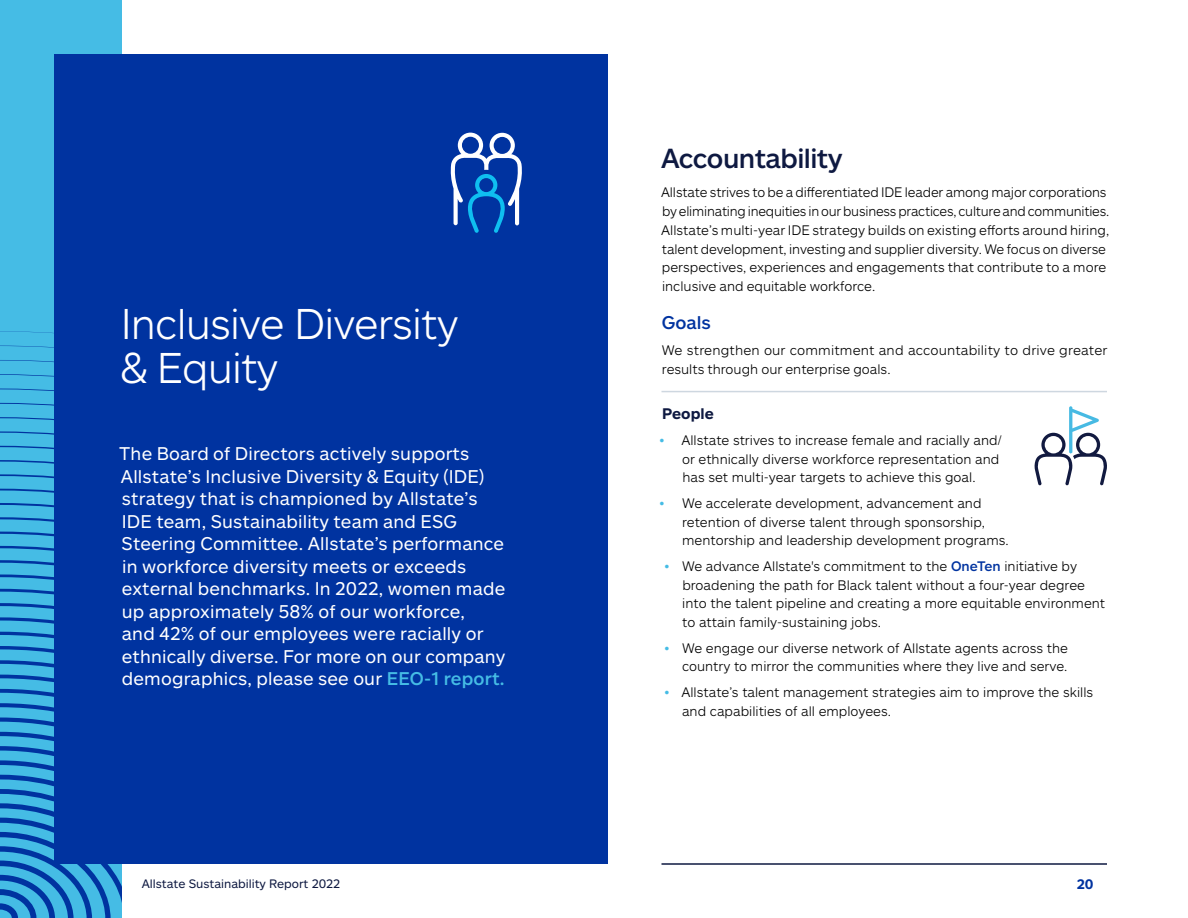
<style>
.page{position:relative;width:1188px;height:918px;background:#fff}
.page>*{position:absolute;margin:0;border:0;box-sizing:border-box;transform-origin:0 0}
.t1{font:300 42.15px/44.2px "Allstate Sans";letter-spacing:-.02em;color:#fff}
.t2{font:500 27px "Allstate Sans";letter-spacing:-.02em;color:#0e1941}
.t3{font:18px/22.5px "Allstate Sans";letter-spacing:.01em;color:#fff}
.t4{font:500 18px "Allstate Sans";color:#0033a0}
.t5{font:700 15px "Allstate Sans";color:#0e1941}
.t6{font:300 13.5px/18.8px "Allstate Sans";color:#000}
.t7{font:700 13.5px "Allstate Sans";color:#0033a0}
.t8{font:12px "Allstate Sans";color:#0e1941}
.s1{font-weight:500;color:#45bce5}
.s2{font-weight:400;color:#45bce5}
.s3{font-weight:500;color:#0033a0}
</style>
<div class="page">
<div style="left:0;top:0;width:122px;height:918px;background:#45bce5"></div>
<svg style="left:0;top:574px;width:122px;height:344px"></svg>
<div style="left:54px;top:54px;width:554px;height:810px;background:#0033a0"></div>
<hr style="left:662px;top:863px;width:445px;height:2px;background:#0e1941">
<hr style="left:662px;top:391px;width:445px;height:1px;background:#ced7e0">
<svg style="left:1035px;top:406px;width:72px;height:79px"></svg>
<svg style="left:450px;top:133px;width:72px;height:100px"></svg>
<h1 class="t1" style="left:120px;top:300px;width:340px">Inclusive Diversity &amp; Equity</h1>
<p class="t3" style="left:119px;top:442px;width:388px">The Board of Directors actively supports Allstate’s Inclusive Diversity &amp; Equity (IDE) strategy that is championed by Allstate’s IDE team, Sustainability team and ESG Steering Committee. Allstate’s performance in workforce diversity meets or exceeds external benchmarks. In 2022, women made up approximately 58% of our workforce,<br>and 42% of our employees were racially or ethnically diverse. For more on our company demographics, please see our <span class="s1">EEO-1 report.</span></p>
<h2 class="t2" style="left:661px;top:141px;width:183px">Accountability</h2>
<p class="t6" style="left:661px;top:183px;width:450px">Allstate strives to be a differentiated IDE leader among major corporations by eliminating inequities in our business practices, culture and communities.<br>Allstate’s multi-year IDE strategy builds on existing efforts around hiring, talent development, investing and supplier diversity. We focus on diverse perspectives, experiences and engagements that contribute to a more inclusive and equitable workforce.</p>
<h3 class="t4" style="left:662px;top:311px;width:51px">Goals</h3>
<p class="t6" style="left:662px;top:340px;width:447px">We strengthen our commitment and accountability to drive greater results through our enterprise goals.</p>
<h4 class="t5" style="left:662px;top:404px;width:53px">People</h4>
<p class="t6" style="left:682px;top:430px;width:322px;text-indent:-23px"><span class="s2">•</span> Allstate strives to increase female and racially and/ or ethnically diverse workforce representation and has set multi-year targets to achieve this goal.</p>
<p class="t6" style="left:682px;top:493px;width:328px;text-indent:-23px"><span class="s2">•</span> We accelerate development, advancement and retention of diverse talent through sponsorship, mentorship and leadership development programs.</p>
<p class="t6" style="left:682px;top:556px;width:425px;text-indent:-18px"><span class="s2">•</span> We advance Allstate's commitment to the <span class="s3">OneTen</span> initiative by broadening the path for Black talent without a four-year degree into the talent pipeline and creating a more equitable environment to attain family-sustaining jobs.</p>
<p class="t6" style="left:664px;top:638px;width:405px;text-align:right"><span class="s2">•</span> We engage our diverse network of Allstate agents across the country to mirror the communities where they live and serve.</p>
<p class="t6" style="left:682px;top:682px;width:413px;text-indent:-18px"><span class="s2">•</span> Allstate’s talent management strategies aim to improve the skills and capabilities of all employees.</p>
<p class="t8" style="left:142px;top:876px;width:200px">Allstate Sustainability Report 2022</p>
<p class="t7" style="left:1077px;top:875px;width:18px">20</p>
</div>
